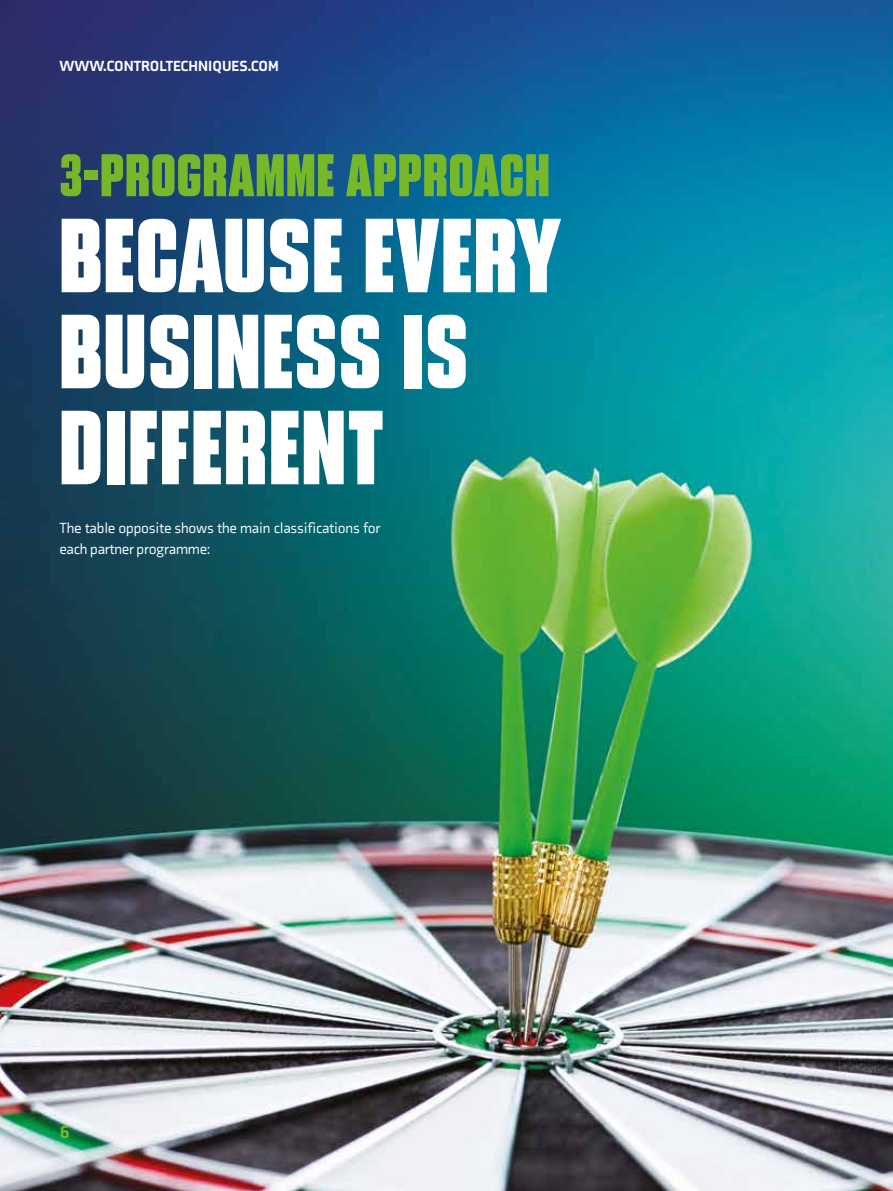
<style>
.page{position:relative;width:893px;height:1191px;background:#fff}
.page>*{position:absolute;margin:0;border:0;box-sizing:border-box;transform-origin:0 0}
.t1{font:105px/96px "Blunt Con";letter-spacing:.02em;color:#fff}
.t2{font:60px "Blunt Con";letter-spacing:.02em;color:#76b82a}
.t3{font:900 18px "Axia";color:#76b82a}
.t4{font:15px/21px "Axia";letter-spacing:-.015em;color:#fff}
.t5{font:900 15px "Axia";color:#fff}
</style>
<div class="page">
<img style="left:0;top:0;width:893px;height:1191px">
<p class="t5" style="left:60px;top:56px;width:221px">WWW.CONTROLTECHNIQUES.COM</p>
<h2 class="t2" style="left:60px;top:148px;width:492px">3-PROGRAMME APPROACH</h2>
<h1 class="t1" style="left:60px;top:208px;width:502px">BECAUSE EVERY<br>BUSINESS IS<br>DIFFERENT</h1>
<p class="t4" style="left:60px;top:518px;width:322px">The table opposite shows the main classifications for each partner programme:</p>
<p class="t3" style="left:60px;top:1121px;width:12px">6</p>
</div>
